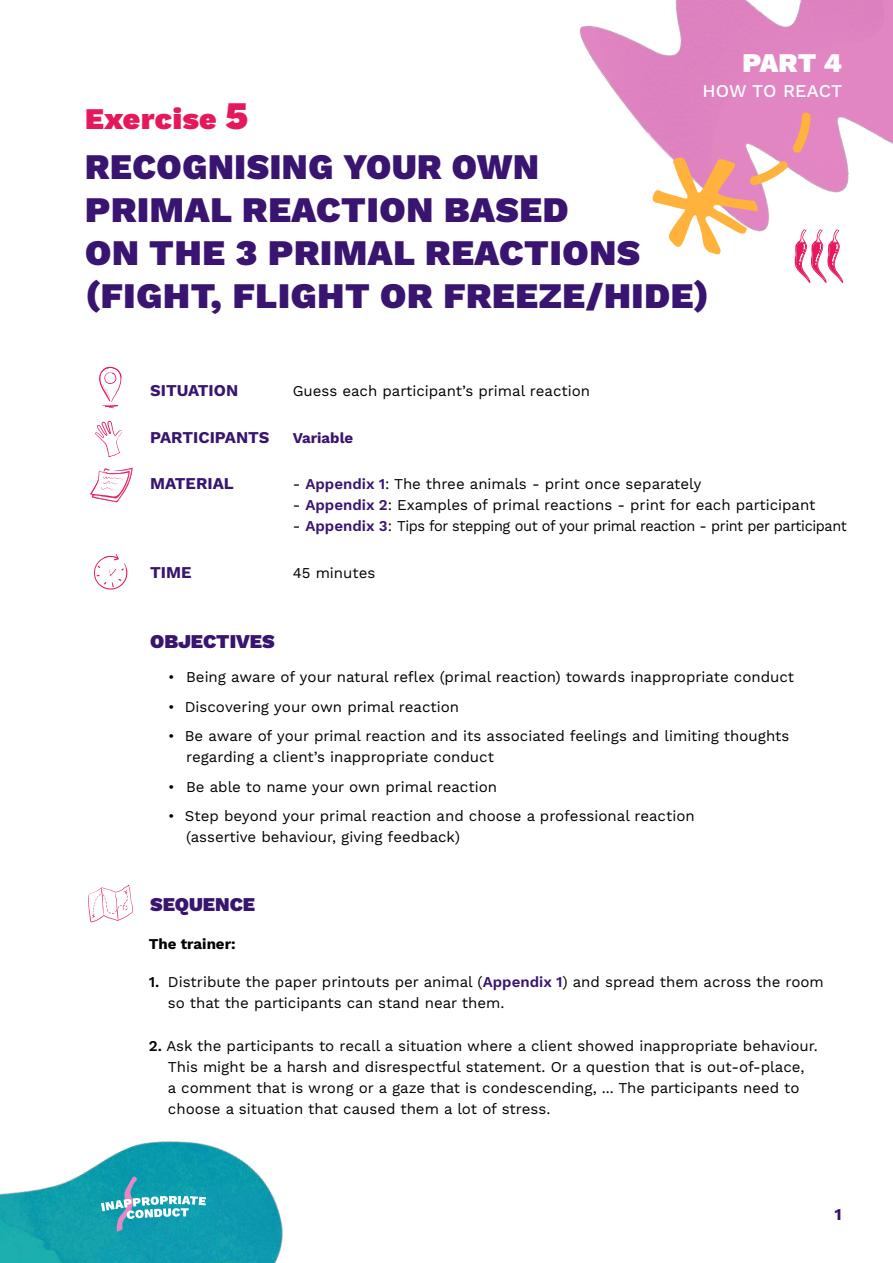
<style>
.page{position:relative;width:893px;height:1263px;background:#fff}
.page>*{position:absolute;margin:0;border:0;box-sizing:border-box;transform-origin:0 0}
.t1{font:900 36px/43px "Work Sans";letter-spacing:.02em;color:#391470;scale:.96 1}
.t2{font:900 30px "Work Sans";letter-spacing:.02em;color:#e6185c}
.t3{font:900 27px "Work Sans";color:#fff}
.t4{font:900 19.5px "Work Sans";color:#391470}
.t5{font:500 18px "Work Sans";letter-spacing:.01em;color:#fff}
.t6{font:700 16.5px "Work Sans";color:#391470}
.t7{font:15px/21px "Work Sans";color:#000}
.t8{font:15px "Work Sans";letter-spacing:-.025em;color:#000}
.t9{font:700 15px "Work Sans";color:#000}
.t10{font:700 15px "Work Sans";color:#391470}
.s1{font-size:39px}
.s2{font-weight:600;color:#391470}
.s3{font-weight:600}
</style>
<div class="page">
<img style="left:579px;top:0;width:314px;height:283px">
<svg style="left:99px;top:366px;width:23px;height:42px"></svg>
<svg style="left:94px;top:554px;width:33px;height:36px"></svg>
<svg style="left:90px;top:468px;width:43px;height:35px"></svg>
<svg style="left:95px;top:421px;width:27px;height:36px"></svg>
<svg style="left:650px;top:111px;width:193px;height:172px"></svg>
<img style="left:0;top:1141px;width:283px;height:122px">
<svg style="left:88px;top:885px;width:45px;height:37px"></svg>
<svg style="left:101px;top:1176px;width:105px;height:57px;background:#3aa9ba"></svg>
<h3 class="t3" style="left:743px;top:47px;width:101px">PART 4</h3>
<p class="t5" style="left:702px;top:81px;width:141px">HOW TO REACT</p>
<h2 class="t2" style="left:85px;top:101px;width:165px">Exercise <span class="s1">5</span></h2>
<h1 class="t1" style="left:85px;top:147px;width:652px">RECOGNISING YOUR OWN<br>PRIMAL REACTION BASED<br>ON THE 3 PRIMAL REACTIONS (FIGHT, FLIGHT OR FREEZE/HIDE)</h1>
<p class="t6" style="left:150px;top:381px;width:90px">SITUATION</p>
<p class="t7" style="left:293px;top:381px;width:299px">Guess each participant’s primal reaction</p>
<p class="t6" style="left:150px;top:428px;width:121px">PARTICIPANTS</p>
<p class="t10" style="left:293px;top:429px;width:62px">Variable</p>
<p class="t6" style="left:150px;top:474px;width:85px">MATERIAL</p>
<p class="t7" style="left:293px;top:474px;width:410px">- <span class="s2">Appendix 1</span>: The three animals - print once separately</p>
<p class="t7" style="left:293px;top:495px;width:524px">- <span class="s2">Appendix 2</span>: Examples of primal reactions - print for each participant</p>
<p class="t8" style="left:293px;top:517px;width:556px">- <span class="s2">Appendix 3</span>: Tips for stepping out of your primal reaction - print per participant</p>
<p class="t6" style="left:150px;top:563px;width:43px">TIME</p>
<p class="t7" style="left:293px;top:563px;width:84px">45 minutes</p>
<h3 class="t4" style="left:150px;top:631px;width:126px">OBJECTIVES</h3>
<p class="t7" style="left:168px;top:667px;width:628px">• Being aware of your natural reflex (primal reaction) towards inappropriate conduct</p>
<p class="t7" style="left:168px;top:697px;width:292px">• Discovering your own primal reaction</p>
<p class="t7" style="left:186px;top:726px;width:605px;text-indent:-18px">• Be aware of your primal reaction and its associated feelings and limiting thoughts regarding a client’s inappropriate conduct</p>
<p class="t7" style="left:168px;top:777px;width:330px">• Be able to name your own primal reaction</p>
<p class="t7" style="left:186px;top:806px;width:510px;text-indent:-18px">• Step beyond your primal reaction and choose a professional reaction (assertive behaviour, giving feedback)</p>
<h3 class="t4" style="left:150px;top:893px;width:106px">SEQUENCE</h3>
<p class="t9" style="left:149px;top:936px;width:88px">The trainer:</p>
<p class="t7" style="left:168px;top:972px;width:657px;text-indent:-19px"><span class="s3">1.</span> Distribute the paper printouts per animal (<span class="s2">Appendix 1</span>) and spread them across the room so that the participants can stand near them.</p>
<p class="t7" style="left:168px;top:1036px;width:651px;text-indent:-19px"><span class="s3">2.</span> Ask the participants to recall a situation where a client showed inappropriate behaviour.<br>This might be a harsh and disrespectful statement. Or a question that is out-of-place,<br>a comment that is wrong or a gaze that is condescending, ... The participants need to choose a situation that caused them a lot of stress.</p>
<p class="t6" style="left:834px;top:1205px;width:9px">1</p>
</div>
